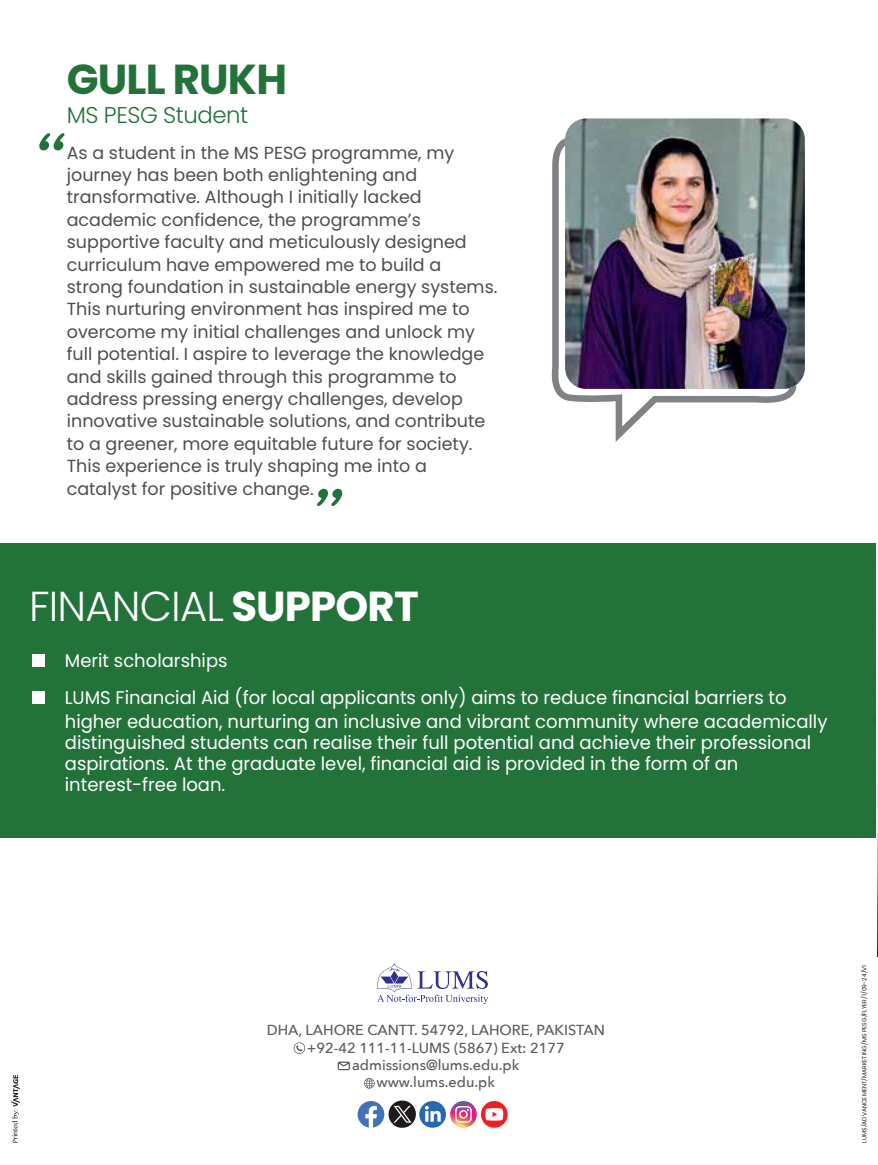
<style>
.page{position:relative;width:878px;height:1165px;background:#fff}
.page>*{position:absolute;margin:0;border:0;box-sizing:border-box;transform-origin:0 0}
.t1{font:64.92px "Noto Sans Thaana";color:#22723a}
.t2{font:300 41.82px "Poppins";letter-spacing:-.02em;color:#fff}
.t3{font:700 41.82px "Poppins";letter-spacing:-.02em;color:#22723a}
.t4{font:300 22.75px "Poppins";letter-spacing:-.02em;color:#22723a}
.t5{font:18.38px/21px "Poppins";color:#fff}
.t6{font:17.5px/22.4px "Poppins";color:#4d4e50}
.t7{font:500 14.53px/17.3px "Avenir Next";color:#595a5c;text-align:center}
.t8{font:5.95px "Poppins";color:#231f20}
.s1{font-weight:700}
</style>
<div class="page">
<div style="left:0;top:543px;width:875px;height:295px;background:#22723a"></div>
<div style="left:33px;top:654px;width:12px;height:12px;background:#fff"></div>
<div style="left:33px;top:691px;width:12px;height:12px;background:#fff"></div>
<img style="left:565px;top:118px;width:240px;height:270px">
<img style="left:877px;top:659px;width:1px;height:162px">
<svg style="left:877px;top:821px;width:1px;height:135px"></svg>
<img style="left:551px;top:138px;width:245px;height:304px">
<img style="left:450px;top:1100px;width:27px;height:27px;border-radius:13px">
<svg style="left:455px;top:1105px;width:17px;height:17px"></svg>
<svg style="left:481px;top:1100px;width:26px;height:27px"></svg>
<svg style="left:485px;top:1108px;width:18px;height:12px"></svg>
<svg style="left:419px;top:1100px;width:27px;height:27px"></svg>
<svg style="left:425px;top:1105px;width:16px;height:16px"></svg>
<svg style="left:357px;top:1100px;width:59px;height:27px"></svg>
<svg style="left:364px;top:1078px;width:10px;height:10px"></svg>
<svg style="left:338px;top:1061px;width:12px;height:9px"></svg>
<svg style="left:293px;top:1042px;width:12px;height:11px"></svg>
<svg style="left:377px;top:963px;width:111px;height:40px"></svg>
<svg style="left:11px;top:1075px;width:9px;height:67px"></svg>
<h2 class="t3" style="left:67px;top:55px;width:222px">GULL RUKH</h2>
<h3 class="t4" style="left:67px;top:102px;width:183px">MS PESG Student</h3>
<h1 class="t1" style="left:36px;top:115px;width:38px">“</h1>
<p class="t6" style="left:67px;top:141px;width:432px">As a student in the MS PESG programme, my journey has been both enlightening and transformative. Although I initially lacked academic confidence, the programme’s supportive faculty and meticulously designed curriculum have empowered me to build a strong foundation in sustainable energy systems.<br>This nurturing environment has inspired me to overcome my initial challenges and unlock my full potential. I aspire to leverage the knowledge and skills gained through this programme to address pressing energy challenges, develop innovative sustainable solutions, and contribute to a greener, more equitable future for society.<br>This experience is truly shaping me into a catalyst for positive change.</p>
<h1 class="t1" style="left:308px;top:470px;width:38px">”</h1>
<h2 class="t2" style="left:29px;top:582px;width:391px">FINANCIAL <span class="s1">SUPPORT</span></h2>
<p class="t5" style="left:65px;top:649px;width:164px">Merit scholarships</p>
<p class="t5" style="left:65px;top:685px;width:764px;line-height:24.5px">LUMS Financial Aid (for local applicants only) aims to reduce financial barriers to higher education, nurturing an inclusive and vibrant community where academically</p>
<p class="t5" style="left:65px;top:732px;width:748px">distinguished students can realise their full potential and achieve their professional aspirations. At the graduate level, financial aid is provided in the form of an interest-free loan.</p>
<p class="t7" style="left:267px;top:1020px;width:340px">DHA, LAHORE CANTT. 54792, LAHORE, PAKISTAN +92-42 111-11-LUMS (5867) Ext: 2177 admissions@lums.edu.pk<br>www.lums.edu.pk</p>
<p class="t8" style="left:861px;top:1142px;width:179px;rotate:-90deg">LUMS/ADVANCEMENT/MARKETING/MS PESG/FLYER/1/09-24/V1</p>
</div>
